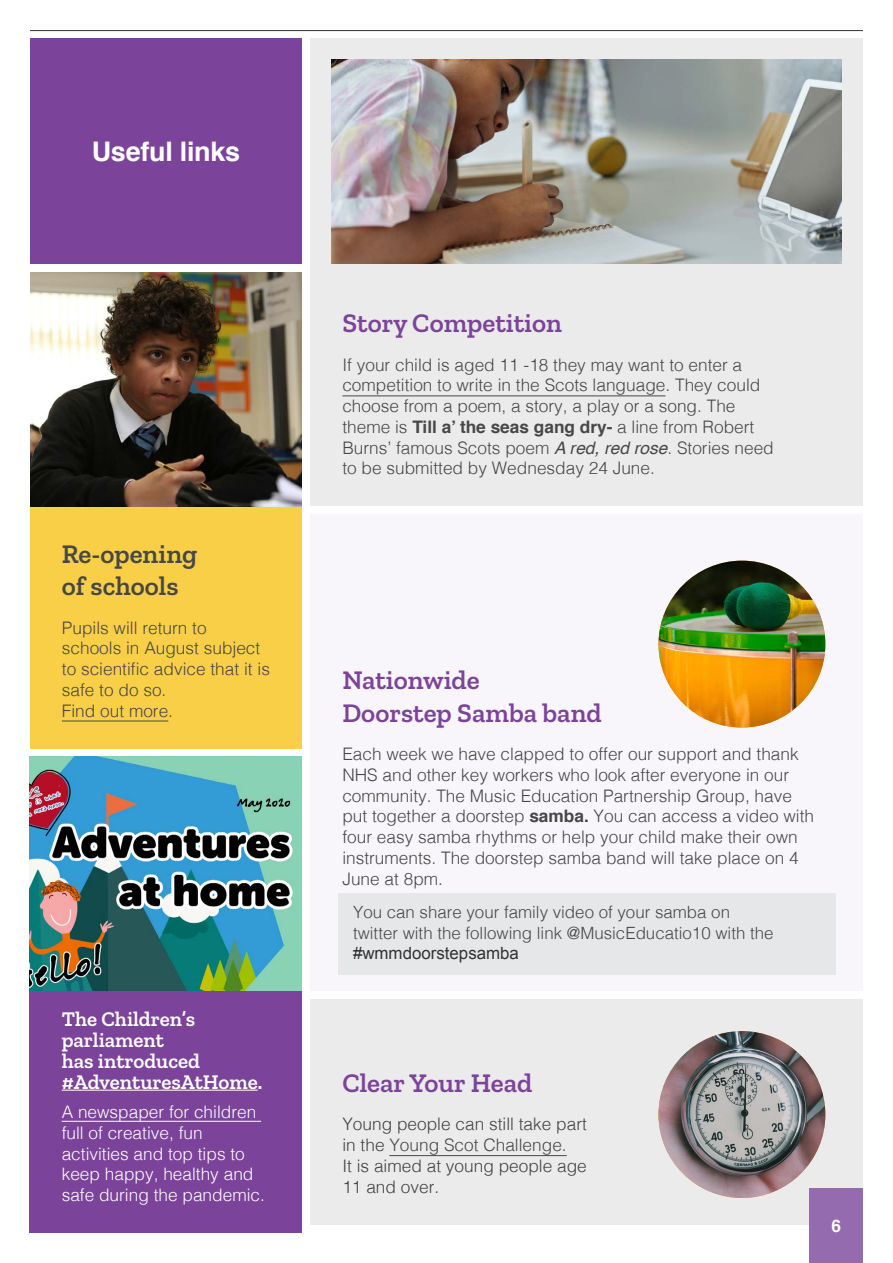
<style>
.page{position:relative;width:893px;height:1263px;background:#fff}
.page>*{position:absolute;margin:0;border:0;box-sizing:border-box;transform-origin:0 0}
.headers{font:600 27px/32.4px "Zilla Slab";color:#7c439a}
.headers-2{font:600 27px "Zilla Slab";color:#474747}
.header_2{font:700 27px "Helvetica";letter-spacing:-.01em;color:#fff}
.headers-3{font:600 21px/21px "Zilla Slab";color:#fff}
.Normal_text{font:300 17.25px/20.7px "Helvetica";color:#474747}
.Normal_text-2{font:300 17.25px/20.7px "Helvetica";color:#fff}
.Normal_text-3{font:300 17.25px/20.7px "Helvetica";color:#414042}
.Normal_text-4{font:700 17.25px "Helvetica";color:#fff}
.Shadow_box{font:300 16.8px/20.2px "Helvetica";color:#474747}
.s1{font-weight:700}
.s2{font-weight:400;font-style:italic}
.s3{font-family:"Arial";font-weight:400;color:#333}
.s4{color:#474747}
</style>
<div class="page">
<div style="left:310px;top:999px;width:553px;height:225px;background:#ebebeb"></div>
<hr style="left:389px;top:1155px;width:178px;height:1px;background:#474747">
<img style="left:658px;top:1031px;width:167px;height:167px;border-radius:83px">
<div style="left:310px;top:515px;width:553px;height:476px;background:#f8f6fa"></div>
<div style="left:338px;top:893px;width:497px;height:82px;background:#e6e7e8"></div>
<div style="left:30px;top:38px;width:272px;height:226px;background:#7c439a"></div>
<div style="left:30px;top:272px;width:272px;height:476px;background:#facf48"></div>
<hr style="left:62px;top:721px;width:106px;height:1px;background:#474747">
<div style="left:30px;top:757px;width:272px;height:476px;background:#7c439a"></div>
<hr style="left:62px;top:1089px;width:196px;height:2px;background:#fff">
<hr style="left:62px;top:1121px;width:194px;height:1px;background:#fff">
<div style="left:310px;top:38px;width:553px;height:468px;background:#ebebeb"></div>
<hr style="left:342px;top:395px;width:323px;height:1px;background:#474747">
<img style="left:30px;top:272px;width:272px;height:234px">
<img style="left:30px;top:757px;width:272px;height:234px">
<hr style="left:30px;top:30px;width:833px;height:1px;background:#333">
<div style="left:810px;top:1189px;width:53px;height:74px;background:#946bae"></div>
<img style="left:658px;top:561px;width:167px;height:166px;border-radius:83px">
<img style="left:332px;top:60px;width:510px;height:204px">
<p class="header_2" style="left:92px;top:130px;width:150px">Useful links</p>
<p class="headers-2" style="left:62px;top:538px;width:137px">Re-opening</p>
<p class="headers-2" style="left:62px;top:571px;width:118px">of schools</p>
<p class="Normal_text" style="left:62px;top:616px;width:210px">Pupils will return to schools in August subject to scientific advice that it is safe to do so.</p>
<p class="Normal_text" style="left:62px;top:699px;width:113px">Find out more.</p>
<p class="headers-3" style="left:62px;top:1008px;width:202px">The Children’s parliament<br>has introduced #AdventuresAtHome.</p>
<p class="Normal_text-2" style="left:62px;top:1100px;width:205px">A newspaper for children full of creative, fun activities and top tips to keep happy, healthy and safe during the pandemic.</p>
<p class="headers" style="left:342px;top:307px;width:221px">Story Competition</p>
<p class="Normal_text" style="left:342px;top:353px;width:433px">If your child is aged 11 -18 they may want to enter a competition to write in the Scots language. They could choose from a poem, a story, a play or a song. The theme is <span class="s1">Till a’ the seas gang dry-</span> a line from Robert Burns’ famous Scots poem <span class="s2">A red, red rose</span>. Stories need to be submitted by Wednesday 24 June.</p>
<p class="headers" style="left:342px;top:664px;width:261px">Nationwide<br>Doorstep Samba band</p>
<p class="Normal_text" style="left:342px;top:743px;width:473px">Each week we have clapped to offer our support and thank NHS and other key workers who look after everyone in our community. The Music Education Partnership Group, have put together a doorstep <span class="s1">samba.</span> You can access a video with four easy samba rhythms or help your child make their own instruments. The doorstep samba band will take place on 4<br>June at 8pm.</p>
<p class="Shadow_box" style="left:353px;top:901px;width:422px">You can share your family video of your samba on twitter with the following link @MusicEducatio10 with the <span class="s3">#wmmdoorstepsamba</span></p>
<p class="headers" style="left:342px;top:1066px;width:191px">Clear Your Head</p>
<p class="Normal_text-3" style="left:342px;top:1113px;width:246px">Young people can still take part in the <span class="s4">Young Scot Challenge.</span></p>
<p class="Normal_text-3" style="left:342px;top:1154px;width:246px">It is aimed at young people age<br>11 and over.</p>
<p class="Normal_text-4" style="left:832px;top:1212px;width:11px">6</p>
</div>
